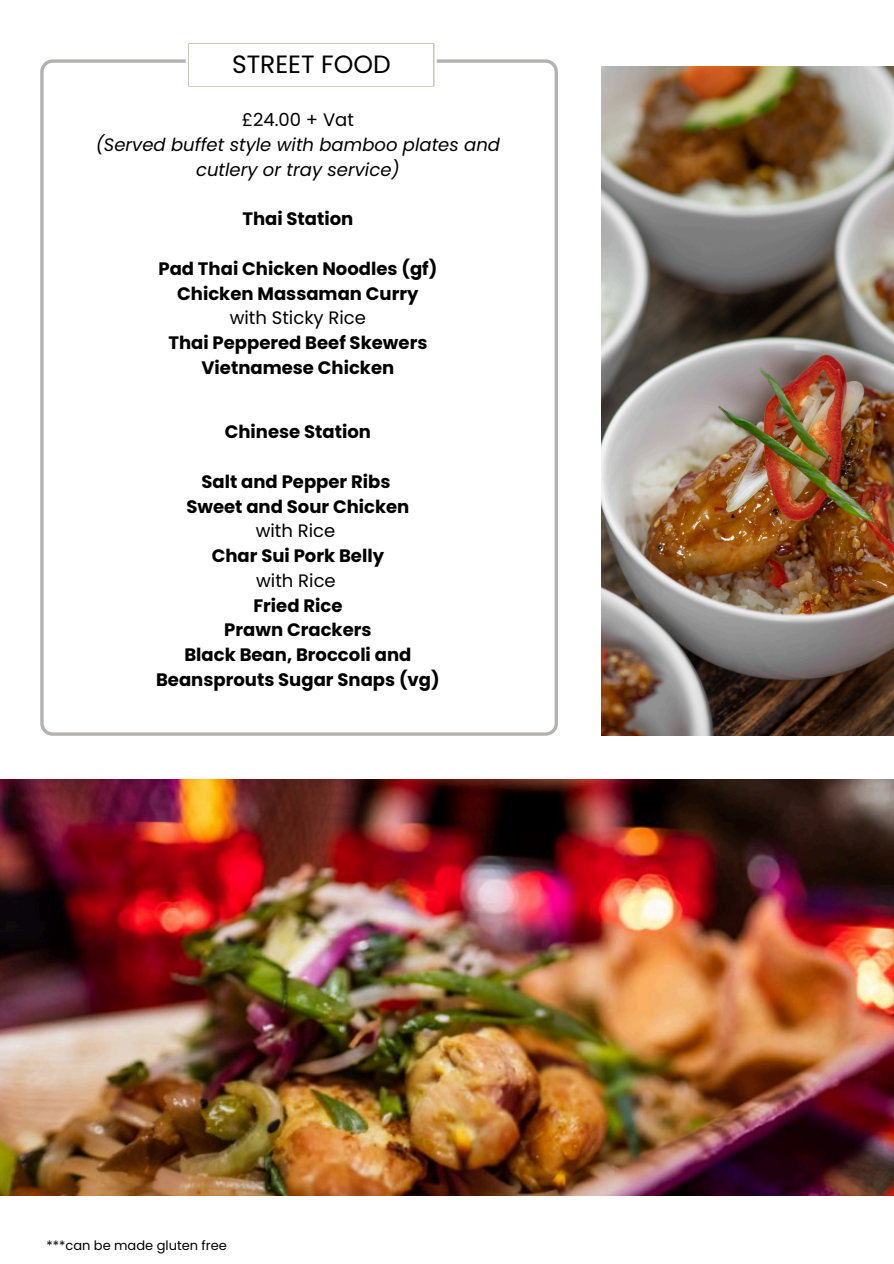
<style>
.page{position:relative;width:894px;height:1264px;background:#fff}
.page>*{position:absolute;margin:0;border:0;box-sizing:border-box;transform-origin:0 0}
.t1{font:25.05px "Poppins";color:#000}
.t2{font:700 18px/24.8px "Poppins";color:#000;text-align:center}
.t3{font:italic 18px/24.8px "Poppins";color:#000;text-align:center}
.t4{font:13.05px "Poppins";color:#000}
.s1{font-style:normal}
.s2{font-weight:400}
</style>
<div class="page">
<svg style="left:40px;top:59px;width:518px;height:676px"></svg>
<div style="left:186px;top:41px;width:250px;height:48px;background:#fff;border-radius:4px"></div>
<svg style="left:188px;top:43px;width:246px;height:44px"></svg>
<div style="left:189px;top:44px;width:244px;height:41px;background:#fff"></div>
<img style="left:0;top:779px;width:893px;height:415px">
<img style="left:601px;top:66px;width:292px;height:669px">
<h3 class="t1" style="left:232px;top:47px;width:160px">STREET FOOD</h3>
<h4 class="t3" style="left:96px;top:107px;width:406px"><span class="s1">£24.00 + Vat<br></span>(Served buffet style with bamboo plates and cutlery or tray service)</h4>
<p class="t2" style="left:242px;top:206px;width:112px">Thai Station</p>
<h2 class="t2" style="left:158px;top:256px;width:280px">Pad Thai Chicken Noodles (gf)<br>Chicken Massaman Curry <span class="s2">with Sticky Rice<br></span>Thai Peppered Beef Skewers<br>Vietnamese Chicken</h2>
<h1 class="t2" style="left:225px;top:419px;width:148px">Chinese Station</h1>
<h4 class="t2" style="left:156px;top:469px;width:285px">Salt and Pepper Ribs<br>Sweet and Sour Chicken<br><span class="s2">with Rice<br></span>Char Sui Pork Belly<br><span class="s2">with Rice<br></span>Fried Rice<br>Prawn Crackers<br>Black Bean, Broccoli and<br>Beansprouts Sugar Snaps (vg)</h4>
<h3 class="t4" style="left:46px;top:1235px;width:182px">***can be made gluten free</h3>
</div>
